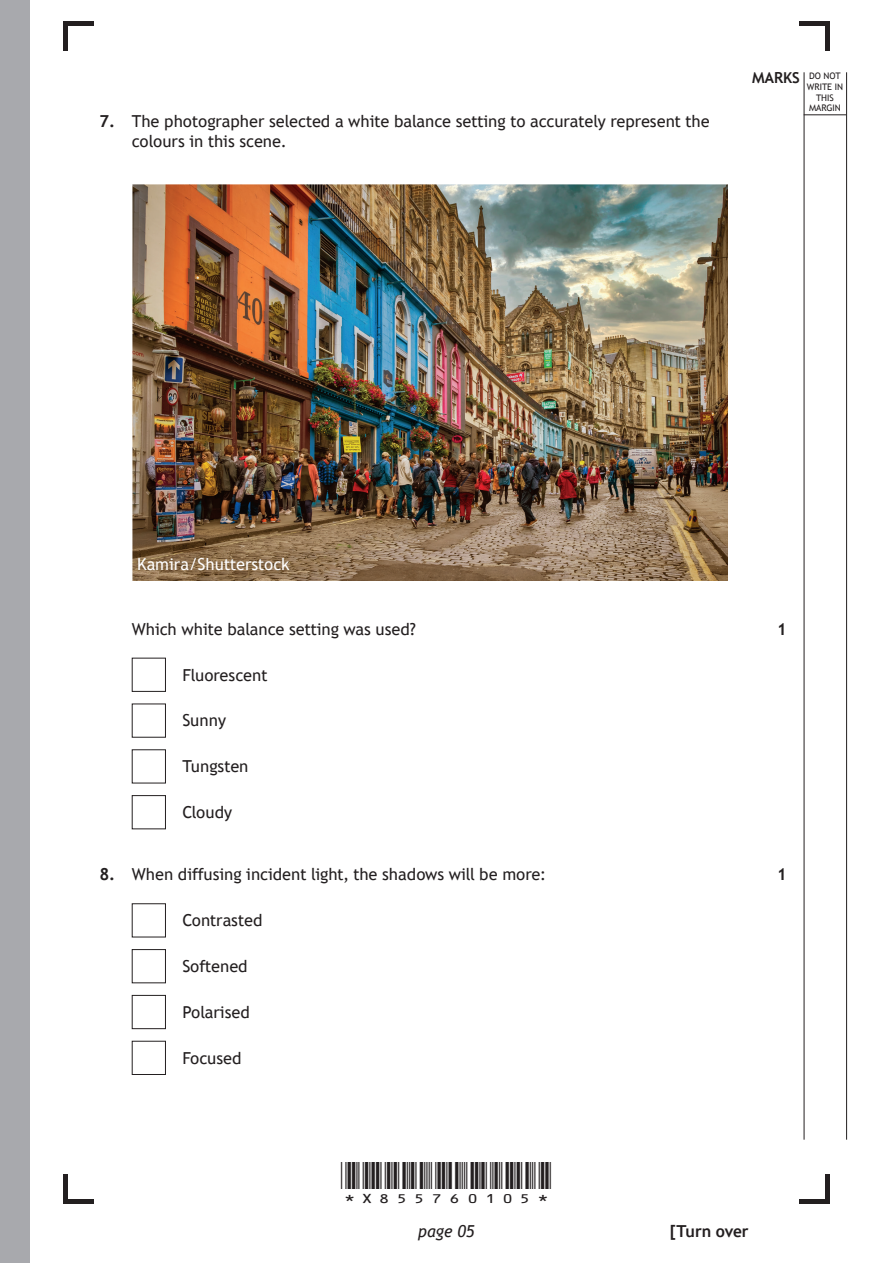
<style>
.page{position:relative;width:893px;height:1263px;background:#fff}
.page>*{position:absolute;margin:0;border:0;box-sizing:border-box;transform-origin:0 0}
.t1{font:18px "BC39 Short HR";color:#231f20;scale:1.25 1}
.t2{font:16.5px/19.8px "Trebuchet 2010";color:#231f20}
.t3{font:16.5px "Trebuchet 2010";color:#fff}
.t4{font:700 16.5px "Trebuchet 2010";letter-spacing:-.01em;color:#231f20}
.t5{font:italic 16.5px "Trebuchet 2010";color:#231f20}
.t6{font:700 15px "Trebuchet 2010";color:#231f20}
.t7{font:9px/10.8px "Trebuchet 2010";color:#231f20;text-align:center}
.s1{font-weight:700}
</style>
<div class="page">
<hr style="left:64px;top:21px;width:4px;height:30px;background:#231f20">
<hr style="left:825px;top:21px;width:4px;height:30px;background:#231f20">
<hr style="left:64px;top:1174px;width:4px;height:29px;background:#231f20">
<hr style="left:825px;top:1174px;width:4px;height:29px;background:#231f20">
<div style="left:64px;top:21px;width:30px;height:5px;background:#231f20"></div>
<div style="left:799px;top:21px;width:30px;height:5px;background:#231f20"></div>
<hr style="left:799px;top:1199px;width:30px;height:4px;background:#231f20">
<hr style="left:64px;top:1199px;width:30px;height:4px;background:#231f20">
<div style="left:0;top:0;width:30px;height:1263px;background:#a8a9ad"></div>
<hr style="left:846px;top:72px;width:1px;height:1068px;background:#231f20">
<hr style="left:804px;top:72px;width:1px;height:1068px;background:#231f20">
<hr style="left:804px;top:114px;width:42px;height:1px;background:#231f20">
<img style="left:132px;top:184px;width:595px;height:397px">
<div style="left:132px;top:658px;width:34px;height:34px;border:1px solid #231f20"></div>
<div style="left:132px;top:795px;width:34px;height:34px;border:1px solid #231f20"></div>
<div style="left:132px;top:903px;width:34px;height:34px;border:1px solid #231f20"></div>
<div style="left:132px;top:949px;width:34px;height:34px;border:1px solid #231f20"></div>
<div style="left:132px;top:995px;width:34px;height:34px;border:1px solid #231f20"></div>
<div style="left:132px;top:1041px;width:34px;height:34px;border:1px solid #231f20"></div>
<p class="t2" style="left:132px;top:111px;width:579px;text-indent:-32px"><span class="s1">7.</span> The photographer selected a white balance setting to accurately represent the colours in this scene.</p>
<p class="t6" style="left:752px;top:68px;width:90px">MARKS <sup>DO</sup> <sup>NOT</sup></p>
<p class="t7" style="left:807px;top:81px;width:38px">WRITE IN<br>THIS<br>MARGIN</p>
<p class="t3" style="left:137px;top:554px;width:154px">Kamira/Shutterstock</p>
<p class="t2" style="left:132px;top:619px;width:286px">Which white balance setting was used?</p>
<p class="t2" style="left:182px;top:664px;width:86px">Fluorescent</p>
<p class="t2" style="left:182px;top:710px;width:45px">Sunny</p>
<p class="t2" style="left:182px;top:756px;width:68px">Tungsten</p>
<p class="t2" style="left:182px;top:802px;width:51px">Cloudy</p>
<p class="t2" style="left:100px;top:864px;width:447px"><span class="s1">8.</span> When diffusing incident light, the shadows will be more:</p>
<p class="t2" style="left:182px;top:910px;width:82px">Contrasted</p>
<p class="t2" style="left:182px;top:956px;width:67px">Softened</p>
<p class="t2" style="left:182px;top:1002px;width:69px">Polarised</p>
<p class="t2" style="left:182px;top:1047px;width:61px">Focused</p>
<p class="t4" style="left:777px;top:618px;width:11px">1</p>
<p class="t4" style="left:777px;top:864px;width:11px">1</p>
<p class="t1" style="left:341px;top:1172px;width:170px">*X855760105*</p>
<p class="t5" style="left:418px;top:1221px;width:58px">page 05</p>
<p class="t4" style="left:670px;top:1220px;width:80px">[Turn over</p>
</div>
